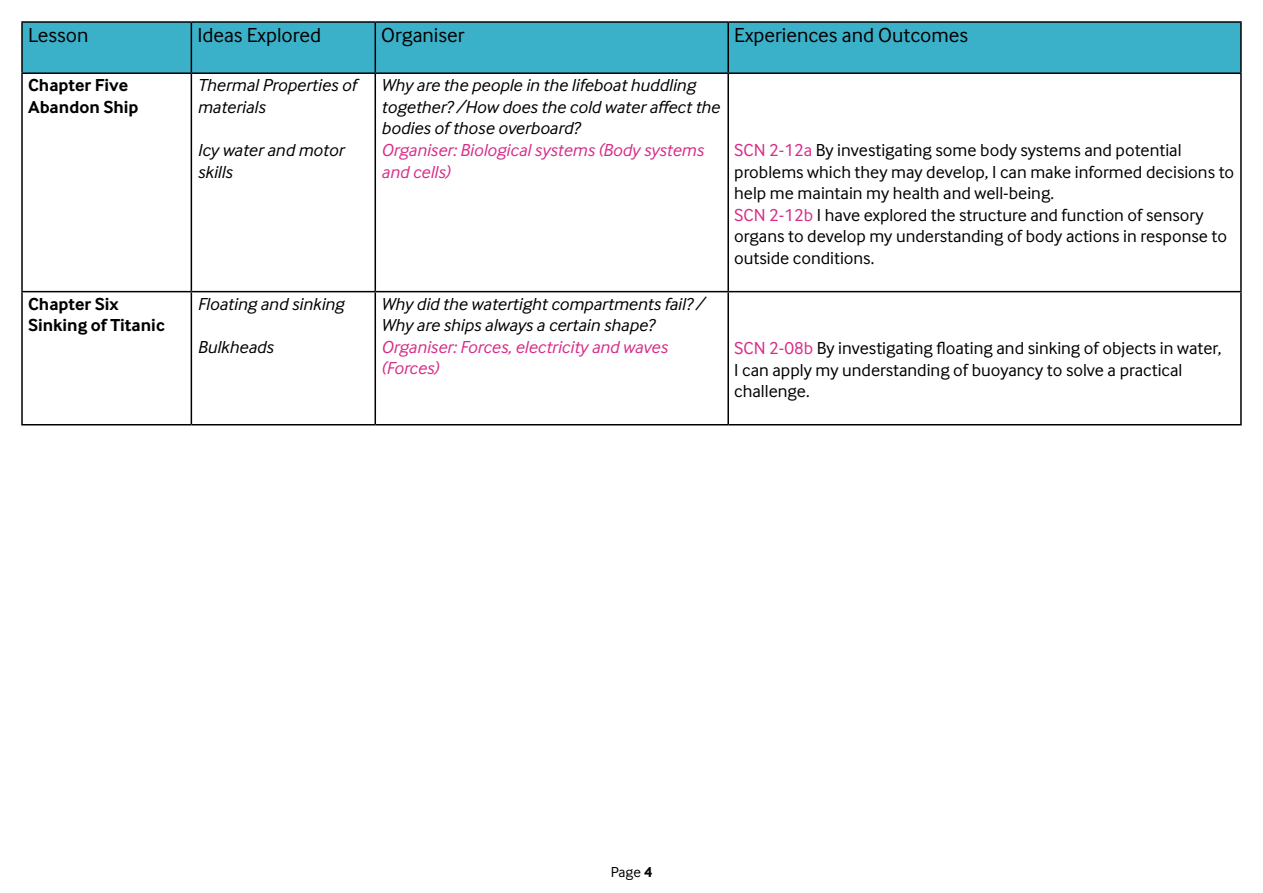
<style>
.page{position:relative;width:1263px;height:893px;background:#fff}
.page>*{position:absolute;margin:0;border:0;box-sizing:border-box;transform-origin:0 0}
.t1{font:21px "Inter Face";color:#000}
.t2{font:18px/21.6px "Inter Face";color:#000}
.t3{font:italic 18px/21.6px "Inter Face";color:#000}
.t4{font:italic 18px/21.6px "Inter Face";color:#d72d88}
.t5{font:700 18px/21.6px "Inter Face";color:#000}
.t6{font:15px "Inter Face";color:#000}
.s1{color:#d72d88}
.s2{font-weight:700}
</style>
<div class="page">
<div style="left:23px;top:23px;width:1217px;height:49px;background:#3bb0c9"></div>
<hr style="left:21px;top:21px;width:170px;height:2px;background:#000">
<hr style="left:21px;top:23px;width:2px;height:49px;background:#000">
<hr style="left:191px;top:21px;width:184px;height:2px;background:#000">
<hr style="left:191px;top:23px;width:1px;height:49px;background:#000">
<hr style="left:375px;top:21px;width:353px;height:2px;background:#000">
<hr style="left:374px;top:23px;width:2px;height:49px;background:#000">
<hr style="left:728px;top:21px;width:514px;height:2px;background:#000">
<hr style="left:727px;top:23px;width:2px;height:49px;background:#000">
<hr style="left:1240px;top:23px;width:2px;height:49px;background:#000">
<hr style="left:21px;top:72px;width:170px;height:2px;background:#000">
<hr style="left:21px;top:74px;width:2px;height:217px;background:#000">
<hr style="left:191px;top:72px;width:184px;height:2px;background:#000">
<hr style="left:191px;top:74px;width:1px;height:217px;background:#000">
<hr style="left:375px;top:72px;width:353px;height:2px;background:#000">
<hr style="left:374px;top:74px;width:2px;height:217px;background:#000">
<hr style="left:728px;top:72px;width:514px;height:2px;background:#000">
<hr style="left:727px;top:74px;width:2px;height:217px;background:#000">
<hr style="left:1240px;top:74px;width:2px;height:217px;background:#000">
<hr style="left:21px;top:291px;width:170px;height:1px;background:#000">
<hr style="left:21px;top:292px;width:2px;height:132px;background:#000">
<hr style="left:191px;top:291px;width:184px;height:1px;background:#000">
<hr style="left:191px;top:292px;width:1px;height:132px;background:#000">
<hr style="left:375px;top:291px;width:353px;height:1px;background:#000">
<hr style="left:374px;top:292px;width:2px;height:132px;background:#000">
<hr style="left:728px;top:291px;width:514px;height:1px;background:#000">
<hr style="left:727px;top:292px;width:2px;height:132px;background:#000">
<hr style="left:1240px;top:292px;width:2px;height:132px;background:#000">
<hr style="left:21px;top:424px;width:170px;height:1px;background:#000">
<hr style="left:191px;top:424px;width:184px;height:1px;background:#000">
<hr style="left:375px;top:424px;width:353px;height:1px;background:#000">
<hr style="left:728px;top:424px;width:514px;height:1px;background:#000">
<p class="t1" style="left:28px;top:23px;width:62px">Lesson</p>
<p class="t1" style="left:197px;top:23px;width:125px">Ideas Explored</p>
<p class="t1" style="left:381px;top:23px;width:85px">Organiser</p>
<p class="t1" style="left:734px;top:23px;width:235px">Experiences and Outcomes</p>
<p class="t5" style="left:28px;top:74px;width:112px">Chapter Five<br>Abandon Ship</p>
<p class="t3" style="left:197px;top:75px;width:161px">Thermal Properties of materials</p>
<p class="t3" style="left:197px;top:139px;width:148px">Icy water and motor skills</p>
<p class="t3" style="left:381px;top:75px;width:340px">Why are the people in the lifeboat huddling together? /How does the cold water affect the bodies of those overboard?</p>
<p class="t4" style="left:381px;top:139px;width:324px">Organiser: Biological systems (Body systems and cells)</p>
<p class="t2" style="left:734px;top:139px;width:501px"><span class="s1">SCN 2-12a</span> By investigating some body systems and potential problems which they may develop, I can make informed decisions to help me maintain my health and well-being.<br><span class="s1">SCN 2-12b</span> I have explored the structure and function of sensory organs to develop my understanding of body actions in response to outside conditions.</p>
<p class="t5" style="left:28px;top:293px;width:138px">Chapter Six<br>Sinking of Titanic</p>
<p class="t3" style="left:197px;top:293px;width:148px">Floating and sinking</p>
<p class="t3" style="left:197px;top:336px;width:77px">Bulkheads</p>
<p class="t3" style="left:381px;top:293px;width:324px">Why did the watertight compartments fail? /<br>Why are ships always a certain shape?</p>
<p class="t4" style="left:381px;top:336px;width:288px">Organiser: Forces, electricity and waves (Forces)</p>
<p class="t2" style="left:734px;top:337px;width:489px"><span class="s1">SCN 2-08b</span> By investigating floating and sinking of objects in water,<br>I can apply my understanding of buoyancy to solve a practical challenge.</p>
<p class="t6" style="left:611px;top:863px;width:43px">Page <span class="s2">4</span></p>
</div>
